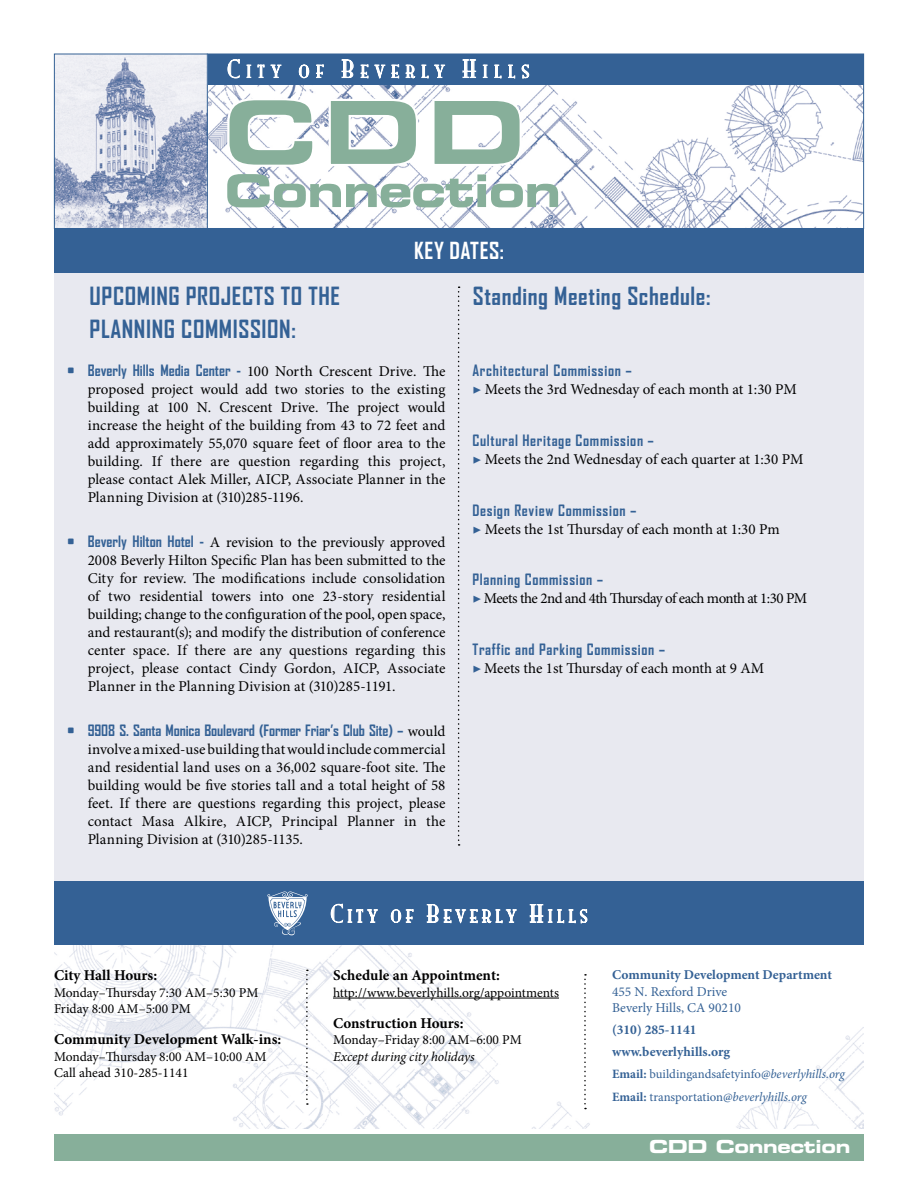
<style>
.page{position:relative;width:918px;height:1188px;background:#fff}
.page>*{position:absolute;margin:0;border:0;box-sizing:border-box;transform-origin:0 0}
.t1{font:700 24px/33px "Agency FB";letter-spacing:.025em;color:#346195}
.t2{font:700 22.5px "Agency FB";letter-spacing:.025em;color:#fff}
.t3{font:18px "Eurostile LT Std Bold Ex 2";letter-spacing:-.02em;color:#fff}
.t4{font:15px/18px "Minion Pro";color:#000;text-align:justify}
.t5{font:700 15px "Agency FB";letter-spacing:.045em;color:#346195}
.t6{font:700 15px "Minion Pro";color:#000}
.t7{font:700 15px "Agency FB";letter-spacing:-.01em;color:#346195}
.t8{font:700 15px "Agency FB";color:#346195}
.t9{font:15px "Minion Pro";letter-spacing:-.035em;color:#000}
.t10{font:13.5px/16.2px "Minion Pro";color:#000}
.t11{font:700 13.5px/22.2px "Minion Pro";color:#346195}
.t12{font:13.5px/16.2px "Minion Pro";color:#346195}
.t13{font:italic 13.5px "Minion Pro";letter-spacing:-.005em;color:#000}
.t14{font:12.75px/22.2px "Minion Pro";color:#346195}
.s1{font-family:"Minion Pro";font-weight:400;color:#000}
.s2{font-family:"Agency FB";font-weight:700;color:#346195}
.s3{color:#346195}
.s4{font-weight:700}
.s5{font-style:italic}
</style>
<div class="page">
<div style="left:54px;top:1134px;width:810px;height:26px;background:#87af9a"></div>
<img style="left:54px;top:945px;width:809px;height:184px">
<hr style="left:333px;top:998px;width:226px;height:1px;background:#000">
<svg style="left:306px;top:970px;width:2px;height:135px"></svg>
<svg style="left:584px;top:974px;width:2px;height:135px"></svg>
<div style="left:54px;top:272px;width:810px;height:610px;background:#e8e9f0"></div>
<div style="left:54px;top:229px;width:810px;height:44px;background:#346195"></div>
<div style="left:54px;top:882px;width:810px;height:63px;background:#346195"></div>
<svg style="left:330px;top:903px;width:48px;height:20px"></svg>
<svg style="left:391px;top:909px;width:23px;height:14px"></svg>
<svg style="left:426px;top:904px;width:91px;height:20px"></svg>
<svg style="left:530px;top:904px;width:58px;height:20px"></svg>
<img style="left:208px;top:84px;width:654px;height:143px">
<div style="left:54px;top:54px;width:810px;height:30px;background:#346195"></div>
<svg style="left:227px;top:59px;width:13px;height:20px"></svg>
<svg style="left:246px;top:64px;width:36px;height:14px"></svg>
<svg style="left:299px;top:64px;width:11px;height:15px"></svg>
<svg style="left:316px;top:64px;width:8px;height:14px"></svg>
<svg style="left:341px;top:59px;width:13px;height:20px"></svg>
<svg style="left:360px;top:64px;width:39px;height:15px"></svg>
<svg style="left:405px;top:64px;width:40px;height:15px"></svg>
<svg style="left:462px;top:59px;width:14px;height:19px"></svg>
<svg style="left:483px;top:64px;width:5px;height:14px"></svg>
<svg style="left:494px;top:64px;width:8px;height:15px"></svg>
<svg style="left:508px;top:64px;width:22px;height:15px"></svg>
<img style="left:56px;top:56px;width:151px;height:171px">
<div style="left:54px;top:54px;width:810px;height:175px;border:1px solid #346195"></div>
<hr style="left:207px;top:54px;width:1px;height:175px;background:#346195">
<svg style="left:227px;top:174px;width:331px;height:33px"></svg>
<svg style="left:226px;top:97px;width:297px;height:71px"></svg>
<svg style="left:458px;top:287px;width:2px;height:559px"></svg>
<svg style="left:267px;top:891px;width:41px;height:44px"></svg>
<h2 class="t2" style="left:414px;top:237px;width:91px">KEY DATES:</h2>
<h1 class="t1" style="left:90px;top:279px;width:252px">UPCOMING PROJECTS TO THE<br>PLANNING COMMISSION:</h1>
<h1 class="t1" style="left:473px;top:279px;width:239px">Standing Meeting Schedule:</h1>
<p class="t8" style="left:68px;top:361px;width:380px">• Beverly Hills Media Center - <span class="s1">100 North Crescent Drive. The</span></p>
<p class="t4" style="left:88px;top:380px;width:359px">proposed project would add two stories to the existing building at 100 N. Crescent Drive. The project would increase the height of the building from 43 to 72 feet and add approximately 55,070 square feet of floor area to the building. If there are question regarding this project, please contact Alek Miller, AICP, Associate Planner in the Planning Division at (310)285-1196.</p>
<p class="t4" style="left:88px;top:533px;width:359px;text-indent:-20px"><span class="s2">• Beverly Hilton Hotel -</span> A revision to the previously approved 2008 Beverly Hilton Specific Plan has been submitted to the City for review. The modifications include consolidation of two residential towers into one 23-story residential building; change to the configuration of the pool, open space, and restaurant(s); and modify the distribution of conference center space. If there are any questions regarding this project, please contact Cindy Gordon, AICP, Associate Planner in the Planning Division at (310)285-1191.</p>
<p class="t7" style="left:68px;top:721px;width:379px">• 9908 S. Santa Monica Boulevard (Former Friar’s Club Site) – <span class="s1">would</span></p>
<p class="t4" style="left:88px;top:740px;width:359px">involve a mixed-use building that would include commercial and residential land uses on a 36,002 square-foot site. The building would be five stories tall and a total height of 58 feet. If there are questions regarding this project, please contact Masa Alkire, AICP, Principal Planner in the Planning Division at (310)285-1135.</p>
<p class="t5" style="left:472px;top:361px;width:161px">Architectural Commission –</p>
<p class="t4" style="left:472px;top:380px;width:326px"><span class="s3">▶</span> Meets the 3rd Wednesday of each month at 1:30 PM</p>
<p class="t5" style="left:472px;top:431px;width:183px">Cultural Heritage Commission –</p>
<p class="t4" style="left:472px;top:450px;width:333px"><span class="s3">▶</span> Meets the 2nd Wednesday of each quarter at 1:30 PM</p>
<p class="t5" style="left:472px;top:501px;width:166px">Design Review Commission –</p>
<p class="t4" style="left:472px;top:520px;width:309px"><span class="s3">▶</span> Meets the 1st Thursday of each month at 1:30 Pm</p>
<p class="t5" style="left:472px;top:570px;width:132px">Planning Commission –</p>
<p class="t9" style="left:472px;top:588px;width:336px"><span class="s3">▶</span> Meets the 2nd and 4th Thursday of each month at 1:30 PM</p>
<p class="t5" style="left:472px;top:640px;width:194px">Traffic and Parking Commission –</p>
<p class="t4" style="left:472px;top:659px;width:293px"><span class="s3">▶</span> Meets the 1st Thursday of each month at 9 AM</p>
<p class="t6" style="left:54px;top:965px;width:105px">City Hall Hours:</p>
<p class="t10" style="left:54px;top:984px;width:206px">Monday–Thursday 7:30 AM–5:30 PM<br>Friday 8:00 AM–5:00 PM</p>
<p class="t6" style="left:54px;top:1029px;width:229px">Community Development Walk-ins:</p>
<p class="t10" style="left:54px;top:1048px;width:214px">Monday–Thursday 8:00 AM–10:00 AM<br>Call ahead 310-285-1141</p>
<p class="t6" style="left:333px;top:965px;width:168px">Schedule an Appointment:</p>
<p class="t10" style="left:333px;top:984px;width:228px">http://www.beverlyhills.org/appointments</p>
<p class="t6" style="left:333px;top:1013px;width:132px">Construction Hours:</p>
<p class="t10" style="left:333px;top:1032px;width:190px">Monday–Friday 8:00 AM–6:00 PM</p>
<p class="t13" style="left:333px;top:1047px;width:143px">Except during city holidays</p>
<p class="t11" style="left:612px;top:964px;width:222px">Community Development Department</p>
<p class="t12" style="left:612px;top:983px;width:131px">455 N. Rexford Drive<br>Beverly Hills, CA 90210</p>
<p class="t11" style="left:612px;top:1018px;width:120px">(310) 285-1141 www.beverlyhills.org</p>
<p class="t14" style="left:612px;top:1063px;width:234px"><span class="s4">Email:</span> buildingandsafetyinfo<span class="s5">@beverlyhills.org<br></span><span class="s4">Email:</span> transportation<span class="s5">@beverlyhills.org</span></p>
<p class="t3" style="left:649px;top:1134px;width:203px">CDD Connection</p>
</div>
